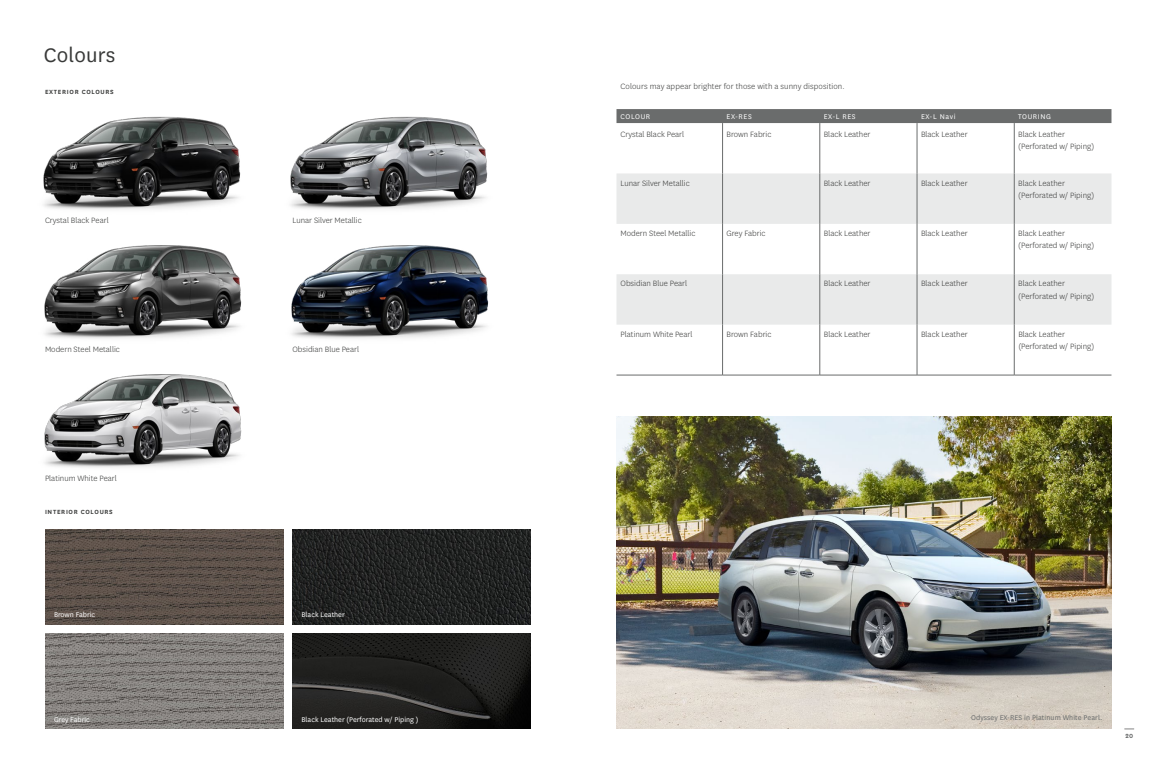
<style>
.page{position:relative;width:1152px;height:774px;background:#fff}
.page>*{position:absolute;margin:0;border:0;box-sizing:border-box;transform-origin:0 0}
.t1{font:23px "National";letter-spacing:.01em;color:#393a39}
.t2{font:300 9px/12.5px "National";color:#393a39}
.t3{font:8px "National";color:#fff}
.t4{font:8px "National";letter-spacing:.01em;color:#6a6c6c}
.t5{font:8px "National";letter-spacing:.075em;color:#fff}
.t6{font:600 7px "National";letter-spacing:.1em;color:#393a39}
.t7{font:700 7px "National";color:#6a6c6c}
</style>
<div class="page">
<img style="left:616px;top:416px;width:496px;height:313px">
<img style="left:45px;top:529px;width:239px;height:96px">
<img style="left:43px;top:116px;width:198px;height:94px">
<img style="left:290px;top:116px;width:198px;height:94px">
<img style="left:291px;top:245px;width:198px;height:94px">
<img style="left:44px;top:245px;width:198px;height:94px">
<img style="left:44px;top:374px;width:198px;height:94px">
<img style="left:45px;top:634px;width:239px;height:95px">
<img style="left:292px;top:634px;width:239px;height:95px">
<img style="left:292px;top:529px;width:239px;height:96px">
<svg style="left:616px;top:109px;width:496px;height:14px;background:#6b6d6d"></svg>
<svg style="left:616px;top:173px;width:496px;height:152px;fill:#e9eaea"></svg>
<hr style="left:616px;top:375px;width:107px;height:1px;background:#6a6c6c">
<hr style="left:723px;top:375px;width:97px;height:1px;background:#6a6c6c">
<hr style="left:820px;top:375px;width:97px;height:1px;background:#6a6c6c">
<hr style="left:917px;top:375px;width:97px;height:1px;background:#6a6c6c">
<hr style="left:1014px;top:375px;width:97px;height:1px;background:#6a6c6c">
<hr style="left:722px;top:123px;width:1px;height:50px;background:#6a6c6c">
<hr style="left:820px;top:123px;width:1px;height:50px;background:#6a6c6c">
<hr style="left:917px;top:123px;width:1px;height:50px;background:#6a6c6c">
<hr style="left:1014px;top:123px;width:1px;height:50px;background:#6a6c6c">
<hr style="left:722px;top:173px;width:1px;height:51px;background:#6a6c6c">
<hr style="left:820px;top:173px;width:1px;height:51px;background:#6a6c6c">
<hr style="left:917px;top:173px;width:1px;height:51px;background:#6a6c6c">
<hr style="left:1014px;top:173px;width:1px;height:51px;background:#6a6c6c">
<hr style="left:722px;top:224px;width:1px;height:50px;background:#6a6c6c">
<hr style="left:820px;top:224px;width:1px;height:50px;background:#6a6c6c">
<hr style="left:917px;top:224px;width:1px;height:50px;background:#6a6c6c">
<hr style="left:1014px;top:224px;width:1px;height:50px;background:#6a6c6c">
<hr style="left:722px;top:274px;width:1px;height:51px;background:#6a6c6c">
<hr style="left:820px;top:274px;width:1px;height:51px;background:#6a6c6c">
<hr style="left:917px;top:274px;width:1px;height:51px;background:#6a6c6c">
<hr style="left:1014px;top:274px;width:1px;height:51px;background:#6a6c6c">
<hr style="left:722px;top:325px;width:1px;height:50px;background:#6a6c6c">
<hr style="left:820px;top:325px;width:1px;height:50px;background:#6a6c6c">
<hr style="left:917px;top:325px;width:1px;height:50px;background:#6a6c6c">
<hr style="left:1014px;top:325px;width:1px;height:50px;background:#6a6c6c">
<h1 class="t1" style="left:44px;top:40px;width:73px">Colours</h1>
<p class="t6" style="left:45px;top:87px;width:70px">EXTERIOR COLOURS</p>
<p class="t2" style="left:45px;top:214px;width:65px">Crystal Black Pearl</p>
<p class="t2" style="left:45px;top:343px;width:76px">Modern Steel Metallic</p>
<p class="t2" style="left:45px;top:472px;width:73px">Platinum White Pearl</p>
<p class="t6" style="left:45px;top:507px;width:69px">INTERIOR COLOURS</p>
<p class="t2" style="left:292px;top:214px;width:71px">Lunar Silver Metallic</p>
<p class="t2" style="left:292px;top:343px;width:68px">Obsidian Blue Pearl</p>
<p class="t3" style="left:54px;top:610px;width:43px">Brown Fabric</p>
<p class="t3" style="left:301px;top:610px;width:45px">Black Leather</p>
<p class="t3" style="left:54px;top:714px;width:37px">Grey Fabric</p>
<p class="t3" style="left:301px;top:714px;width:118px">Black Leather (Perforated w/ Piping )</p>
<p class="t2" style="left:621px;top:80px;width:226px">Colours may appear brighter for those with a sunny disposition.</p>
<p class="t3" style="left:620px;top:111px;width:31px">COLOUR</p>
<p class="t3" style="left:727px;top:111px;width:27px">EX-RES</p>
<p class="t3" style="left:824px;top:111px;width:33px">EX-L RES</p>
<p class="t3" style="left:921px;top:111px;width:36px">EX-L Navi</p>
<p class="t5" style="left:1018px;top:111px;width:34px">TOURING</p>
<p class="t2" style="left:620px;top:128px;width:65px">Crystal Black Pearl</p>
<p class="t2" style="left:727px;top:128px;width:46px">Brown Fabric</p>
<p class="t2" style="left:824px;top:128px;width:48px">Black Leather</p>
<p class="t2" style="left:921px;top:128px;width:48px">Black Leather</p>
<p class="t2" style="left:1018px;top:128px;width:78px">Black Leather (Perforated w/ Piping)</p>
<p class="t2" style="left:621px;top:176px;width:71px">Lunar Silver Metallic</p>
<p class="t2" style="left:824px;top:176px;width:48px">Black Leather</p>
<p class="t2" style="left:921px;top:176px;width:48px">Black Leather</p>
<p class="t2" style="left:1018px;top:176px;width:78px">Black Leather (Perforated w/ Piping)</p>
<p class="t2" style="left:621px;top:227px;width:76px">Modern Steel Metallic</p>
<p class="t2" style="left:727px;top:227px;width:41px">Grey Fabric</p>
<p class="t2" style="left:824px;top:227px;width:48px">Black Leather</p>
<p class="t2" style="left:921px;top:227px;width:48px">Black Leather</p>
<p class="t2" style="left:1018px;top:227px;width:78px">Black Leather (Perforated w/ Piping)</p>
<p class="t2" style="left:621px;top:277px;width:68px">Obsidian Blue Pearl</p>
<p class="t2" style="left:824px;top:277px;width:48px">Black Leather</p>
<p class="t2" style="left:921px;top:277px;width:48px">Black Leather</p>
<p class="t2" style="left:1018px;top:277px;width:78px">Black Leather (Perforated w/ Piping)</p>
<p class="t2" style="left:621px;top:328px;width:73px">Platinum White Pearl</p>
<p class="t2" style="left:727px;top:328px;width:46px">Brown Fabric</p>
<p class="t2" style="left:824px;top:328px;width:48px">Black Leather</p>
<p class="t2" style="left:921px;top:328px;width:48px">Black Leather</p>
<p class="t2" style="left:1018px;top:328px;width:78px">Black Leather (Perforated w/ Piping)</p>
<p class="t4" style="left:971px;top:712px;width:133px">Odyssey EX-RES in Platinum White Pearl.</p>
<p class="t7" style="left:1125px;top:731px;width:9px">20</p>
</div>
